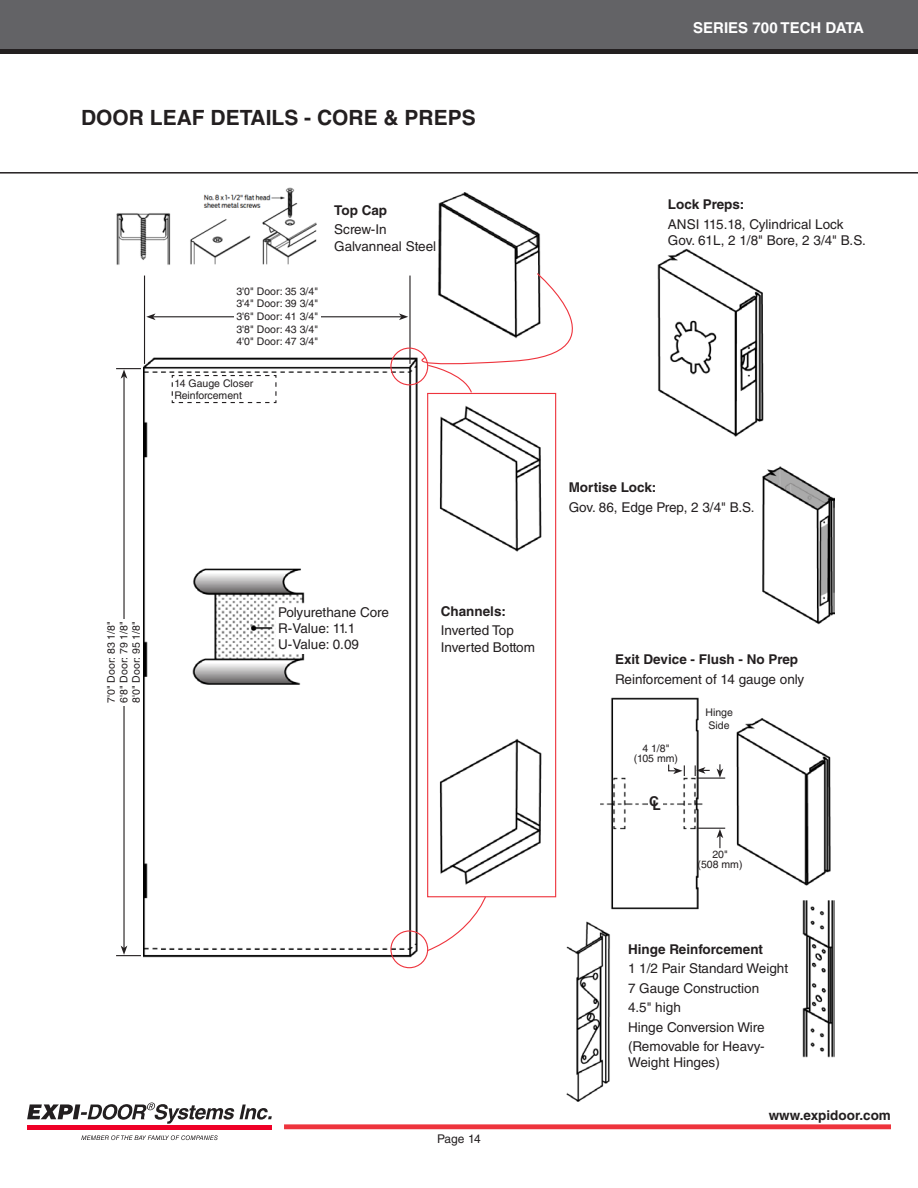
<style>
.page{position:relative;width:918px;height:1188px;background:#fff}
.page>*{position:absolute;margin:0;border:0;box-sizing:border-box;transform-origin:0 0}
.Headings{font:700 21px "Helvetica LT Std";color:#231f20}
.t1{font:700 15px "Helvetica LT Std";color:#fff}
.caption_subtext{font:13.5px/16.2px "Helvetica LT Std";color:#231f20}
.caption_bold{font:700 13.5px "Helvetica LT Std";color:#231f20}
.t2{font:12px "Helvetica LT Std";letter-spacing:-.02em;color:#231f20}
.Measurements{font:10.5px/12.6px "Helvetica LT Std";color:#231f20;text-align:center}
</style>
<div class="page">
<div style="left:284px;top:1124px;width:607px;height:5px;background:#ee343d"></div>
<div style="left:0;top:48px;width:918px;height:6px;background:#231f20"></div>
<div style="left:0;top:0;width:918px;height:49px;background:#636366"></div>
<svg style="left:27px;top:1102px;width:245px;height:22px"></svg>
<hr style="left:27px;top:1125px;width:245px;height:4px;background:#ef0027">
<svg style="left:81px;top:1135px;width:137px;height:5px"></svg>
<hr style="left:0;top:172px;width:918px;height:2px;background:#231f20">
<img style="left:144px;top:193px;width:691px;height:909px">
<hr style="left:144px;top:276px;width:1px;height:88px;background:#231f20">
<hr style="left:153px;top:316px;width:248px;height:1px;background:#231f20">
<svg style="left:146px;top:313px;width:10px;height:7px"></svg>
<hr style="left:123px;top:376px;width:2px;height:572px;background:#231f20">
<svg style="left:116px;top:946px;width:25px;height:10px"></svg>
<svg style="left:116px;top:368px;width:25px;height:11px"></svg>
<div style="left:234px;top:287px;width:87px;height:59px;background:#fff"></div>
<div style="left:107px;top:619px;width:35px;height:86px;background:#fff"></div>
<div style="left:278px;top:607px;width:128px;height:47px;background:#fff"></div>
<svg style="left:171px;top:374px;width:106px;height:30px"></svg>
<div style="left:427px;top:393px;width:129px;height:504px;border:1px solid #ee343d"></div>
<div style="left:390px;top:348px;width:38px;height:37px;border:1px solid #ee343d;border-radius:50%"></div>
<div style="left:390px;top:930px;width:38px;height:38px;border:1px solid #ee343d;border-radius:50%"></div>
<svg style="left:426px;top:896px;width:61px;height:56px"></svg>
<svg style="left:396px;top:272px;width:234px;height:122px"></svg>
<svg style="left:668px;top:763px;width:17px;height:13px"></svg>
<svg style="left:695px;top:764px;width:30px;height:15px"></svg>
<svg style="left:697px;top:828px;width:28px;height:20px"></svg>
<div style="left:648px;top:796px;width:14px;height:15px;background:#fff"></div>
<img style="left:116px;top:187px;width:204px;height:80px">
<p class="Headings" style="left:81px;top:105px;width:396px">DOOR LEAF DETAILS - CORE &amp; PREPS</p>
<p class="Measurements" style="left:236px;top:285px;width:83px">3'0" Door: 35 3/4"</p>
<p class="Measurements" style="left:236px;top:297px;width:83px">3'4" Door: 39 3/4"</p>
<p class="Measurements" style="left:236px;top:310px;width:83px">3'6" Door: 41 3/4"</p>
<p class="Measurements" style="left:236px;top:323px;width:83px">3'8" Door: 43 3/4"</p>
<p class="Measurements" style="left:236px;top:335px;width:83px">4'0" Door: 47 3/4"</p>
<p class="Measurements" style="left:174px;top:377px;width:80px;text-align:left">14 Gauge Closer<br>Reinforcement</p>
<p class="caption_bold" style="left:334px;top:202px;width:54px">Top Cap</p>
<p class="caption_subtext" style="left:334px;top:221px;width:103px">Screw-In<br>Galvanneal Steel</p>
<p class="t1" style="left:693px;top:19px;width:172px">SERIES 700 TECH DATA</p>
<p class="caption_bold" style="left:668px;top:197px;width:78px">Lock Preps:</p>
<p class="caption_subtext" style="left:668px;top:216px;width:199px">ANSI 115.18, Cylindrical Lock<br>Gov. 61L, 2 1/8" Bore, 2 3/4" B.S.</p>
<p class="caption_bold" style="left:569px;top:479px;width:89px">Mortise Lock:</p>
<p class="caption_subtext" style="left:569px;top:499px;width:188px">Gov. 86, Edge Prep, 2 3/4" B.S.</p>
<p class="Measurements" style="left:105px;top:703px;width:83px;rotate:-90deg">7'0" Door: 83 1/8"</p>
<p class="Measurements" style="left:117px;top:703px;width:83px;rotate:-90deg">6'8" Door: 79 1/8"</p>
<p class="Measurements" style="left:130px;top:703px;width:83px;rotate:-90deg">8'0" Door: 95 1/8"</p>
<p class="caption_subtext" style="left:278px;top:604px;width:112px">Polyurethane Core</p>
<p class="caption_subtext" style="left:278px;top:620px;width:79px">R-Value: 11.1</p>
<p class="caption_subtext" style="left:278px;top:637px;width:82px">U-Value: 0.09</p>
<p class="caption_bold" style="left:441px;top:603px;width:67px">Channels:</p>
<p class="caption_subtext" style="left:441px;top:623px;width:75px">Inverted Top</p>
<p class="caption_subtext" style="left:441px;top:639px;width:96px">Inverted Bottom</p>
<p class="t2" style="left:437px;top:1132px;width:45px">Page 14</p>
<p class="caption_bold" style="left:615px;top:651px;width:185px">Exit Device - Flush - No Prep</p>
<p class="caption_subtext" style="left:615px;top:671px;width:191px">Reinforcement of 14 gauge only</p>
<p class="Measurements" style="left:642px;top:742px;width:29px">4 1/8"</p>
<p class="Measurements" style="left:634px;top:752px;width:46px">(105 mm)</p>
<p class="caption_bold" style="left:649px;top:795px;width:13px">CL</p>
<p class="Measurements" style="left:705px;top:706px;width:29px">Hinge<br>Side</p>
<p class="Measurements" style="left:712px;top:848px;width:17px">20"</p>
<p class="Measurements" style="left:698px;top:858px;width:46px">(508 mm)</p>
<p class="caption_bold" style="left:628px;top:941px;width:137px">Hinge Reinforcement</p>
<p class="caption_subtext" style="left:628px;top:961px;width:162px">1 1/2 Pair Standard Weight</p>
<p class="caption_subtext" style="left:628px;top:980px;width:133px">7 Gauge Construction</p>
<p class="caption_subtext" style="left:628px;top:999px;width:54px">4.5" high</p>
<p class="caption_subtext" style="left:628px;top:1019px;width:138px">Hinge Conversion Wire</p>
<p class="caption_subtext" style="left:628px;top:1038px;width:138px">(Removable for Heavy-<br>Weight Hinges)</p>
<p class="caption_bold" style="left:769px;top:1107px;width:124px">www.expidoor.com</p>
</div>
